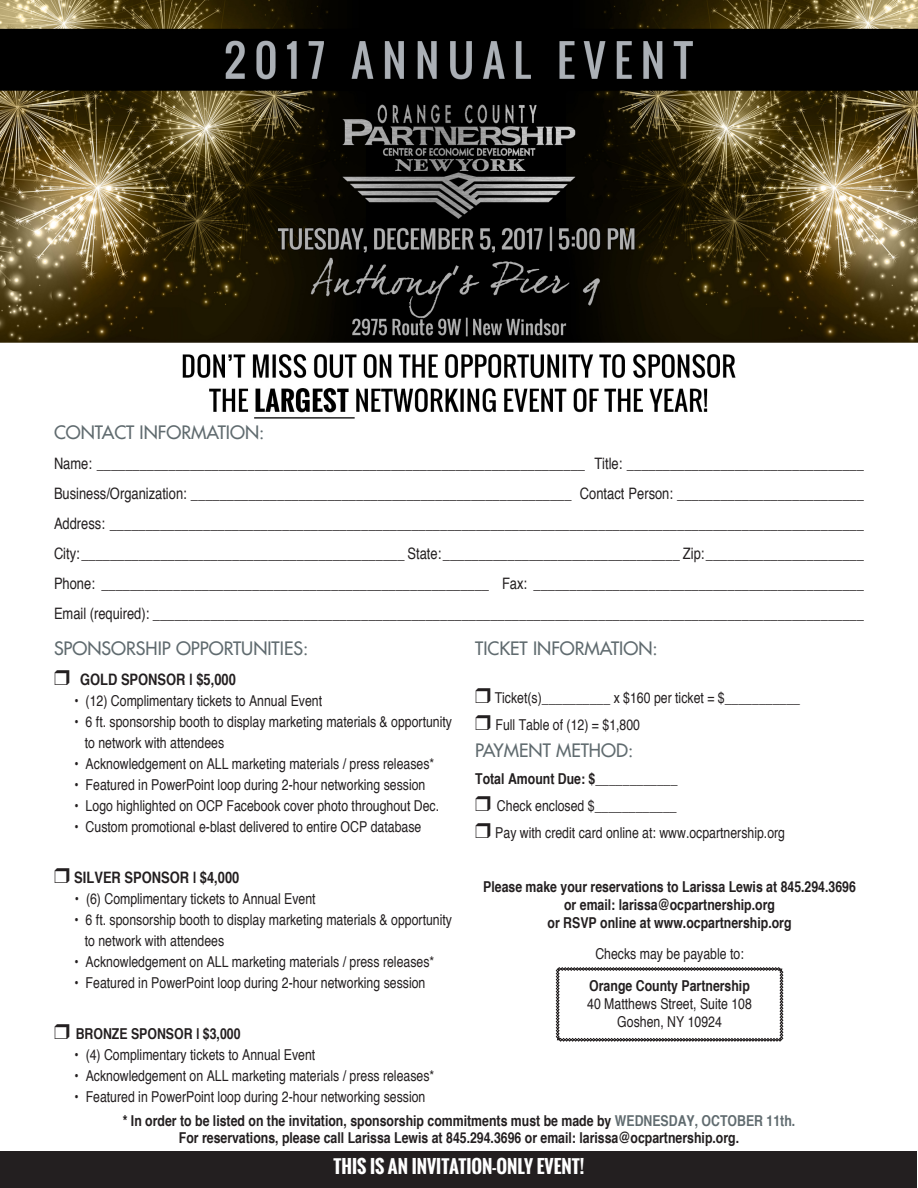
<style>
.page{position:relative;width:918px;height:1188px;background:#fff}
.page>*{position:absolute;margin:0;border:0;box-sizing:border-box;transform-origin:0 0}
.t1{font:18px "Futura";color:#606b6f}
.t2{font:700 18px "Oswald";color:#fff}
.t3{font:condensed 15.75px/30px "Helvetica";color:#231f20;text-align:justify}
.t4{font:700 condensed 15.75px "Helvetica";color:#231f20}
.t5{font:condensed 15px/21px "Helvetica";color:#231f20}
.t6{font:700 condensed 15px/18px "Helvetica";color:#231f20;text-align:center}
.s1{color:#606b6f}
</style>
<div class="page">
<img style="left:0;top:0;width:918px;height:1042px">
<svg style="left:556px;top:967px;width:227px;height:74px"></svg>
<div style="left:1px;top:1151px;width:916px;height:36px;background:#231f20"></div>
<svg style="left:55px;top:670px;width:14px;height:15px"></svg>
<svg style="left:55px;top:868px;width:14px;height:15px"></svg>
<svg style="left:55px;top:1024px;width:14px;height:15px"></svg>
<svg style="left:476px;top:688px;width:14px;height:15px"></svg>
<svg style="left:476px;top:715px;width:14px;height:15px"></svg>
<svg style="left:476px;top:796px;width:14px;height:15px"></svg>
<svg style="left:476px;top:823px;width:14px;height:15px"></svg>
<p class="t1" style="left:54px;top:420px;width:212px">CONTACT INFORMATION:</p>
<p class="t3" style="left:54px;top:448px;width:811px">Name: ____________________________________________________________________ Title: _________________________________ Business/Organization: _____________________________________________________ Contact Person: __________________________ Address: _________________________________________________________________________________________________________ City: _____________________________________________ State: _________________________________ Zip: ______________________ Phone: ______________________________________________________ Fax: ______________________________________________ Email (required): ___________________________________________________________________________________________________</p>
<p class="t1" style="left:54px;top:636px;width:256px">SPONSORSHIP OPPORTUNITIES:</p>
<p class="t4" style="left:80px;top:669px;width:157px">GOLD SPONSOR | $5,000</p>
<p class="t5" style="left:75px;top:690px;width:249px">• (12) Complimentary tickets to Annual Event</p>
<p class="t5" style="left:85px;top:711px;width:369px;text-indent:-10px">• 6 ft. sponsorship booth to display marketing materials &amp; opportunity to network with attendees</p>
<p class="t5" style="left:75px;top:753px;width:361px">• Acknowledgement on ALL marketing materials / press releases*</p>
<p class="t5" style="left:75px;top:774px;width:352px">• Featured in PowerPoint loop during 2-hour networking session</p>
<p class="t5" style="left:75px;top:795px;width:366px">• Logo highlighted on OCP Facebook cover photo throughout Dec.</p>
<p class="t5" style="left:75px;top:816px;width:348px">• Custom promotional e-blast delivered to entire OCP database</p>
<p class="t4" style="left:74px;top:867px;width:167px">SILVER SPONSOR | $4,000</p>
<p class="t5" style="left:75px;top:888px;width:242px">• (6) Complimentary tickets to Annual Event</p>
<p class="t5" style="left:85px;top:909px;width:369px;text-indent:-10px">• 6 ft. sponsorship booth to display marketing materials &amp; opportunity to network with attendees</p>
<p class="t5" style="left:75px;top:951px;width:361px">• Acknowledgement on ALL marketing materials / press releases*</p>
<p class="t5" style="left:75px;top:972px;width:352px">• Featured in PowerPoint loop during 2-hour networking session</p>
<p class="t6" style="left:76px;top:1024px;width:166px">BRONZE SPONSOR | $3,000</p>
<p class="t5" style="left:75px;top:1044px;width:242px">• (4) Complimentary tickets to Annual Event</p>
<p class="t5" style="left:75px;top:1065px;width:361px">• Acknowledgement on ALL marketing materials / press releases*</p>
<p class="t5" style="left:75px;top:1086px;width:352px">• Featured in PowerPoint loop during 2-hour networking session</p>
<p class="t1" style="left:475px;top:636px;width:184px">TICKET INFORMATION:</p>
<p class="t5" style="left:495px;top:684px;width:307px;line-height:27px">Ticket(s)__________ x $160 per ticket = $___________<br>Full Table of (12) = $1,800</p>
<p class="t1" style="left:475px;top:738px;width:160px">PAYMENT METHOD:</p>
<p class="t6" style="left:475px;top:769px;width:204px">Total Amount Due: $____________</p>
<p class="t5" style="left:495px;top:792px;width:291px;line-height:27px">Check enclosed $____________<br>Pay with credit card online at: www.ocpartnership.org</p>
<p class="t6" style="left:483px;top:877px;width:374px">Please make your reservations to Larissa Lewis at 845.294.3696 or email: larissa@ocpartnership.org<br>or RSVP online at www.ocpartnership.org</p>
<p class="t5" style="left:595px;top:943px;width:150px">Checks may be payable to:</p>
<p class="t6" style="left:589px;top:976px;width:162px">Orange County Partnership</p>
<p class="t5" style="left:587px;top:994px;width:166px;line-height:18px;text-align:center">40 Matthews Street, Suite 108<br>Goshen, NY 10924</p>
<p class="t6" style="left:123px;top:1112px;width:674px;line-height:16.5px">* In order to be listed on the invitation, sponsorship commitments must be made by <span class="s1">WEDNESDAY, OCTOBER 11th.<br></span>For reservations, please call Larissa Lewis at 845.294.3696 or email: larissa@ocpartnership.org.</p>
<p class="t2" style="left:334px;top:1153px;width:252px">THIS IS AN INVITATION-ONLY EVENT!</p>
</div>
